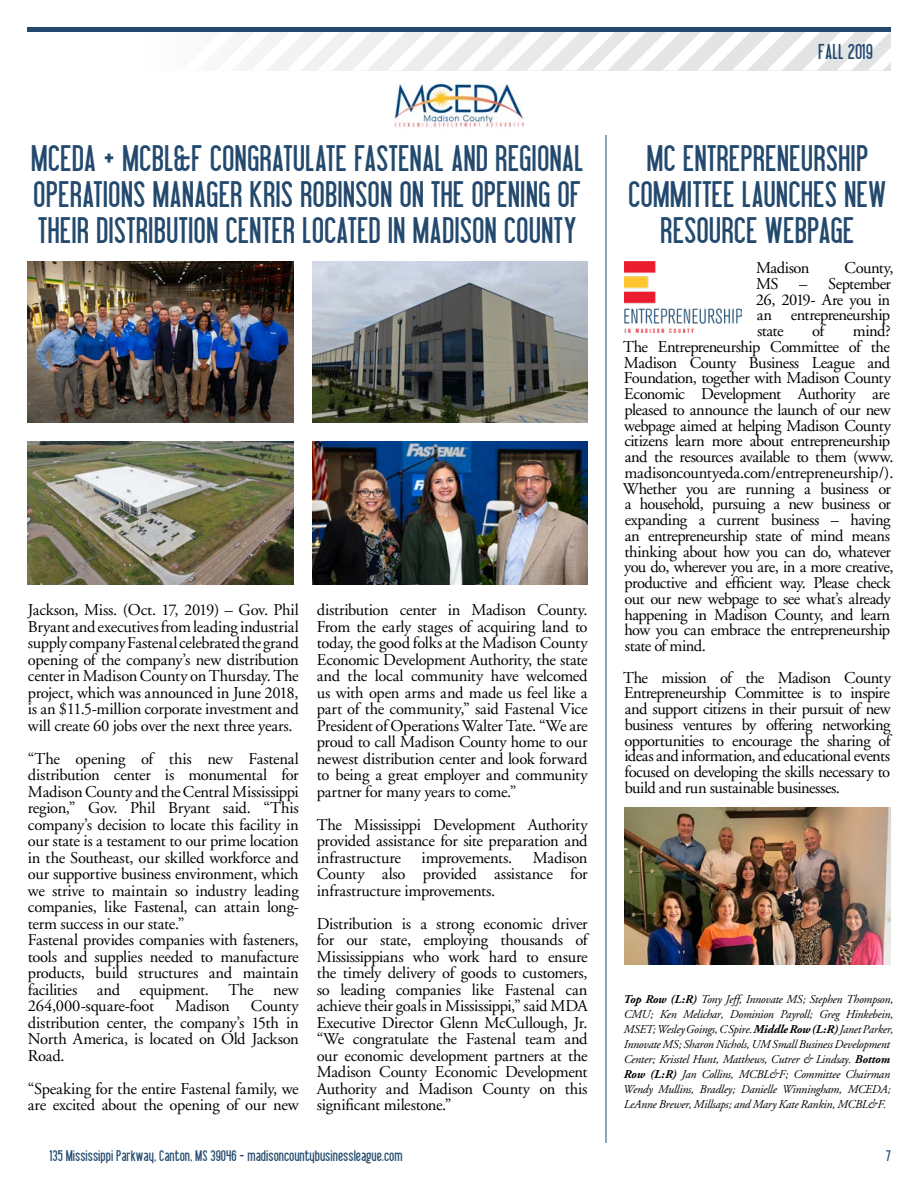
<style>
.page{position:relative;width:918px;height:1188px;background:#fff}
.page>*{position:absolute;margin:0;border:0;box-sizing:border-box;transform-origin:0 0}
.t1{font:36px/36px "Libel Suit";letter-spacing:-.005em;color:#234a6e;text-align:center}
.t2{font:21px "Libel Suit";color:#234a6e}
.t3{font:16.5px/16.5px "Adobe Garamond";letter-spacing:-.025em;color:#000;text-align:justify}
.t4{font:15px "Libel Suit";color:#234a6e}
.t5{font:italic 12px/15px "Adobe Garamond";letter-spacing:-.02em;color:#000}
.s1{font-weight:700}
</style>
<div class="page">
<svg style="left:252px;top:32px;width:639px;height:39px"></svg>
<div style="left:27px;top:27px;width:864px;height:5px;background:#234a6e"></div>
<img style="left:624px;top:807px;width:267px;height:157px">
<img style="left:395px;top:83px;width:128px;height:45px">
<img style="left:27px;top:441px;width:267px;height:144px">
<img style="left:27px;top:261px;width:267px;height:162px">
<img style="left:312px;top:261px;width:276px;height:162px">
<img style="left:312px;top:441px;width:276px;height:144px">
<hr style="left:606px;top:135px;width:1px;height:1008px;background:#234a6e">
<img style="left:624px;top:261px;width:118px;height:72px">
<p class="t2" style="left:818px;top:41px;width:56px">FALL 2019</p>
<p class="t1" style="left:31px;top:144px;width:555px;text-align:justify">MCEDA + MCBL&amp;F CONGRATULATE FASTENAL AND REGIONAL OPERATIONS MANAGER KRIS ROBINSON ON THE OPENING OF THEIR DISTRIBUTION CENTER LOCATED IN MADISON COUNTY</p>
<p class="t3" style="left:28px;top:602px;width:272px">Jackson, Miss. (Oct. 17, 2019) – Gov. Phil Bryant and executives from leading industrial supply company Fastenal celebrated the grand opening of the company’s new distribution center in Madison County on Thursday. The project, which was announced in June 2018, is an $11.5-million corporate investment and will create 60 jobs over the next three years.</p>
<p class="t3" style="left:28px;top:751px;width:272px">“The opening of this new Fastenal distribution center is monumental for Madison County and the Central Mississippi region,” Gov. Phil Bryant said. “This company’s decision to locate this facility in our state is a testament to our prime location in the Southeast, our skilled workforce and our supportive business environment, which we strive to maintain so industry leading companies, like Fastenal, can attain long&shy;term success in our state.”</p>
<p class="t3" style="left:28px;top:932px;width:272px">Fastenal provides companies with fasteners, tools and supplies needed to manufacture products, build structures and maintain facilities and equipment. The new 264,000-square-foot</p>
<p class="t3" style="left:175px;top:998px;width:56px">Madison</p>
<p class="t3" style="left:28px;top:998px;width:272px;text-indent:223px">County distribution center, the company’s 15th in North America, is located on Old Jackson Road.</p>
<p class="t3" style="left:28px;top:1081px;width:272px">“Speaking for the entire Fastenal family, we are excited about the opening of our new</p>
<p class="t3" style="left:317px;top:602px;width:272px">distribution center in Madison County.<br>From the early stages of acquiring land to today, the good folks at the Madison County Economic Development Authority, the state and the local community have welcomed us with open arms and made us feel like a part of the community,” said Fastenal Vice President of Operations Walter Tate. “We are proud to call Madison County home to our newest distribution center and look forward to being a great employer and community partner for many years to come.”</p>
<p class="t3" style="left:317px;top:817px;width:272px">The Mississippi Development Authority provided assistance for site preparation and infrastructure improvements. Madison County also provided assistance for infrastructure improvements.</p>
<p class="t3" style="left:317px;top:916px;width:272px">Distribution is a strong economic driver for our state, employing thousands of Mississippians who work hard to ensure the timely delivery of goods to customers, so leading companies like Fastenal can achieve their goals in Mississippi,” said MDA Executive Director Glenn McCullough, Jr. “We congratulate the Fastenal team and our economic development partners at the Madison County Economic Development Authority and Madison County on this significant milestone.”</p>
<p class="t1" style="left:628px;top:144px;width:260px">MC ENTREPRENEURSHIP<br>COMMITTEE LAUNCHES NEW<br>RESOURCE WEBPAGE</p>
<p class="t3" style="left:756px;top:260px;width:55px">Madison</p>
<p class="t3" style="left:756px;top:260px;width:139px;line-height:15.8px;text-align:left;text-indent:89px">County,<br>MS – September<br>26, 2019- Are you in an entrepreneurship state</p>
<p class="t3" style="left:623px;top:323px;width:272px;line-height:15.8px;text-align:left;text-indent:230px">mind?<br>The Entrepreneurship Committee of the Madison County Business League and Foundation, together with Madison County Economic Development Authority are pleased to announce the launch of our new webpage aimed at helping Madison County citizens learn more about entrepreneurship and the resources available to them (www. madisoncountyeda.com/entrepreneurship/).<br>Whether you are running a business or a household, pursuing a new business or expanding a current business – having an entrepreneurship state of mind means thinking about how you can do, whatever you do, wherever you are, in a more creative, productive and efficient way. Please check out our new webpage to see what’s already happening in Madison County, and learn how you can embrace the entrepreneurship state of mind.</p>
<p class="t3" style="left:623px;top:670px;width:269px;line-height:15.8px">The mission of the Madison County Entrepreneurship Committee is to inspire and support citizens in their pursuit of new business ventures by offering networking opportunities to encourage the sharing of ideas and information, and educational events focused on developing the skills necessary to build and run sustainable businesses.</p>
<p class="t3" style="left:812px;top:323px;width:14px">of</p>
<p class="t5" style="left:623px;top:992px;width:272px"><span class="s1">Top Row (L:R)</span> Tony Jeff, Innovate MS; Stephen Thompson, CMU; Ken Melichar, Dominion Payroll; Greg Hinkebein, MSET; Wesley Goings, C Spire. <span class="s1">Middle Row (L:R)</span> Janet Parker, Innovate MS; Sharon Nichols, UM Small Business Development Center; Krisstel Hunt, Matthews, Cutrer &amp; Lindsay. <span class="s1">Bottom Row (L:R)</span> Jan Collins, MCBL&amp;F; Committee Chairman Wendy Mullins, Bradley; Danielle Winningham, MCEDA; LeAnne Brewer, Millsaps; and Mary Kate Rankin, MCBL&amp;F.</p>
<p class="t4" style="left:50px;top:1148px;width:354px">135 Mississippi Parkway, Canton, MS 39046 - madisoncountybusinessleague.com</p>
<p class="t4" style="left:886px;top:1148px;width:7px">7</p>
</div>
